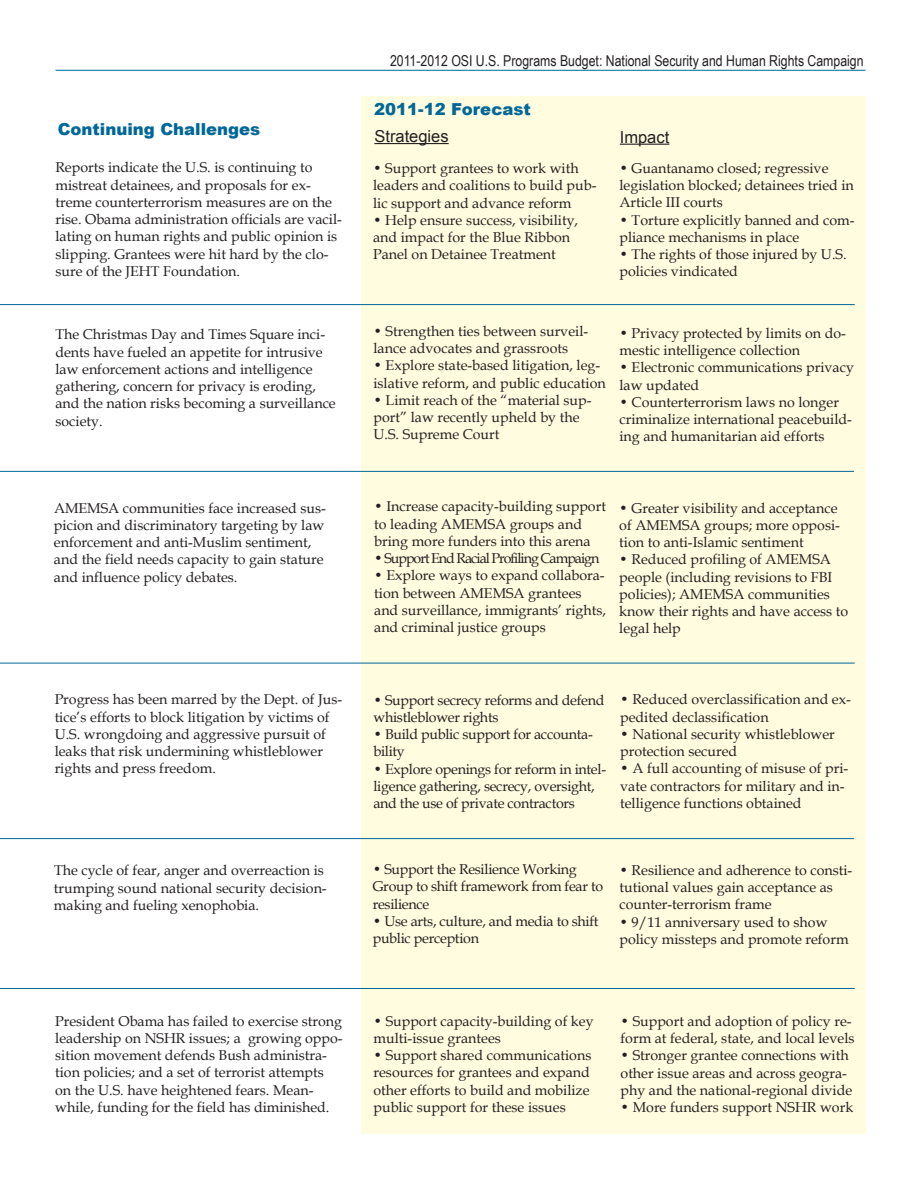
<style>
.page{position:relative;width:918px;height:1188px;background:#fff}
.page>*{position:absolute;margin:0;border:0;box-sizing:border-box;transform-origin:0 0}
.t1{font:900 16.5px "Arial";color:#006799}
.t2{font:16.5px "Arial";color:#231f20}
.t3{font:15px "Arial Narrow";color:#231f20}
.t4{font:14.25px/17.2px "Book Antiqua";color:#231f20}
.t5{font:14.25px/17.2px "Book Antiqua";letter-spacing:-.02em;color:#231f20}
.t6{font:14.25px "Book Antiqua";letter-spacing:-.07em;color:#231f20}
</style>
<div class="page">
<div style="left:361px;top:97px;width:505px;height:1037px;background:#fffce0"></div>
<hr style="left:56px;top:70px;width:810px;height:1px;background:#006799">
<hr style="left:374px;top:143px;width:75px;height:1px;background:#231f20">
<hr style="left:620px;top:144px;width:49px;height:1px;background:#231f20">
<hr style="left:0;top:663px;width:855px;height:1px;background:#006799">
<hr style="left:0;top:304px;width:855px;height:1px;background:#006799">
<hr style="left:0;top:471px;width:854px;height:1px;background:#006799">
<hr style="left:0;top:838px;width:854px;height:1px;background:#006799">
<hr style="left:0;top:988px;width:855px;height:1px;background:#006799">
<p class="t3" style="left:390px;top:52px;width:475px">2011-2012 OSI U.S. Programs Budget: National Security and Human Rights Campaign</p>
<p class="t1" style="left:58px;top:117px;width:204px">Continuing Challenges</p>
<p class="t1" style="left:374px;top:97px;width:158px">2011-12 Forecast</p>
<p class="t2" style="left:374px;top:127px;width:76px">Strategies</p>
<p class="t2" style="left:620px;top:128px;width:51px">Impact</p>
<p class="t4" style="left:55px;top:159px;width:288px">Reports indicate the U.S. is continuing to mistreat detainees, and proposals for ex&shy;treme counterterrorism measures are on the rise. Obama administration officials are vacil&shy;lating on human rights and public opinion is slipping. Grantees were hit hard by the clo&shy;sure of the JEHT Foundation.</p>
<p class="t4" style="left:373px;top:160px;width:225px">• Support grantees to work with leaders and coalitions to build pub&shy;lic support and advance reform</p>
<p class="t4" style="left:373px;top:212px;width:207px">• Help ensure success, visibility, and impact for the Blue Ribbon<br>Panel on Detainee Treatment</p>
<p class="t4" style="left:619px;top:160px;width:236px">• Guantanamo closed; regressive legislation blocked; detainees tried in<br>Article III courts</p>
<p class="t4" style="left:619px;top:211px;width:237px">• Torture explicitly banned and com&shy;pliance mechanisms in place</p>
<p class="t4" style="left:619px;top:246px;width:229px">• The rights of those injured by U.S. policies vindicated</p>
<p class="t4" style="left:55px;top:326px;width:282px">The Christmas Day and Times Square inci&shy;dents have fueled an appetite for intrusive law enforcement actions and intelligence gathering, concern for privacy is eroding, and the nation risks becoming a surveillance society.</p>
<p class="t4" style="left:373px;top:323px;width:216px">• Strengthen ties between surveil&shy;lance advocates and grassroots</p>
<p class="t4" style="left:373px;top:357px;width:234px">• Explore state-based litigation, leg&shy;islative reform, and public education</p>
<p class="t4" style="left:373px;top:392px;width:220px">• Limit reach of the “material sup&shy;port” law recently upheld by the<br>U.S. Supreme Court</p>
<p class="t4" style="left:619px;top:325px;width:228px">• Privacy protected by limits on do&shy;mestic intelligence collection</p>
<p class="t4" style="left:619px;top:359px;width:236px">• Electronic communications privacy law updated</p>
<p class="t4" style="left:619px;top:394px;width:234px">• Counterterrorism laws no longer criminalize international peacebuild&shy;ing and humanitarian aid efforts</p>
<p class="t4" style="left:54px;top:499px;width:273px">AMEMSA communities face increased sus&shy;picion and discriminatory targeting by law enforcement and anti-Muslim sentiment, and the field needs capacity to gain stature and influence policy debates.</p>
<p class="t4" style="left:374px;top:498px;width:233px">• Increase capacity-building support to leading AMEMSA groups and bring more funders into this arena</p>
<p class="t6" style="left:374px;top:550px;width:227px">• Support End Racial Profiling Campaign</p>
<p class="t4" style="left:374px;top:567px;width:233px">• Explore ways to expand collabora&shy;tion between AMEMSA grantees and surveillance, immigrants’ rights, and criminal justice groups</p>
<p class="t4" style="left:619px;top:499px;width:222px">• Greater visibility and acceptance of AMEMSA groups; more opposi&shy;tion to anti-Islamic sentiment</p>
<p class="t4" style="left:619px;top:551px;width:231px">• Reduced profiling of AMEMSA people (including revisions to FBI policies); AMEMSA communities know their rights and have access to legal help</p>
<p class="t4" style="left:55px;top:691px;width:289px">Progress has been marred by the Dept. of Jus&shy;tice’s efforts to block litigation by victims of U.S. wrongdoing and aggressive pursuit of leaks that risk undermining whistleblower rights and press freedom.</p>
<p class="t5" style="left:373px;top:691px;width:233px">• Support secrecy reforms and defend whistleblower rights</p>
<p class="t5" style="left:373px;top:726px;width:221px">• Build public support for accounta&shy;bility</p>
<p class="t5" style="left:373px;top:760px;width:234px">• Explore openings for reform in intel&shy;ligence gathering, secrecy, oversight, and the use of private contractors</p>
<p class="t4" style="left:620px;top:691px;width:232px">• Reduced overclassification and ex&shy;pedited declassification</p>
<p class="t4" style="left:620px;top:726px;width:216px">• National security whistleblower protection secured</p>
<p class="t4" style="left:620px;top:760px;width:230px">• A full accounting of misuse of pri&shy;vate contractors for military and in&shy;telligence functions obtained</p>
<p class="t4" style="left:54px;top:862px;width:274px">The cycle of fear, anger and overreaction is trumping sound national security decision&shy;making and fueling xenophobia.</p>
<p class="t5" style="left:373px;top:861px;width:232px">• Support the Resilience Working<br>Group to shift framework from fear to resilience</p>
<p class="t5" style="left:373px;top:913px;width:227px">• Use arts, culture, and media to shift public perception</p>
<p class="t4" style="left:619px;top:862px;width:234px">• Resilience and adherence to consti&shy;tutional values gain acceptance as counter-terrorism frame</p>
<p class="t4" style="left:619px;top:913px;width:231px">• 9/11 anniversary used to show policy missteps and promote reform</p>
<p class="t4" style="left:55px;top:1012px;width:289px">President Obama has failed to exercise strong leadership on NSHR issues; a growing oppo&shy;sition movement defends Bush administra&shy;tion policies; and a set of terrorist attempts on the U.S. have heightened fears. Mean&shy;while, funding for the field has diminished.</p>
<p class="t4" style="left:374px;top:1012px;width:222px">• Support capacity-building of key multi-issue grantees</p>
<p class="t4" style="left:374px;top:1047px;width:219px">• Support shared communications resources for grantees and expand other efforts to build and mobilize public support for these issues</p>
<p class="t4" style="left:621px;top:1013px;width:235px">• Support and adoption of policy re&shy;form at federal, state, and local levels</p>
<p class="t4" style="left:621px;top:1047px;width:233px">• Stronger grantee connections with other issue areas and across geogra&shy;phy and the national-regional divide</p>
<p class="t4" style="left:621px;top:1099px;width:234px">• More funders support NSHR work</p>
</div>
